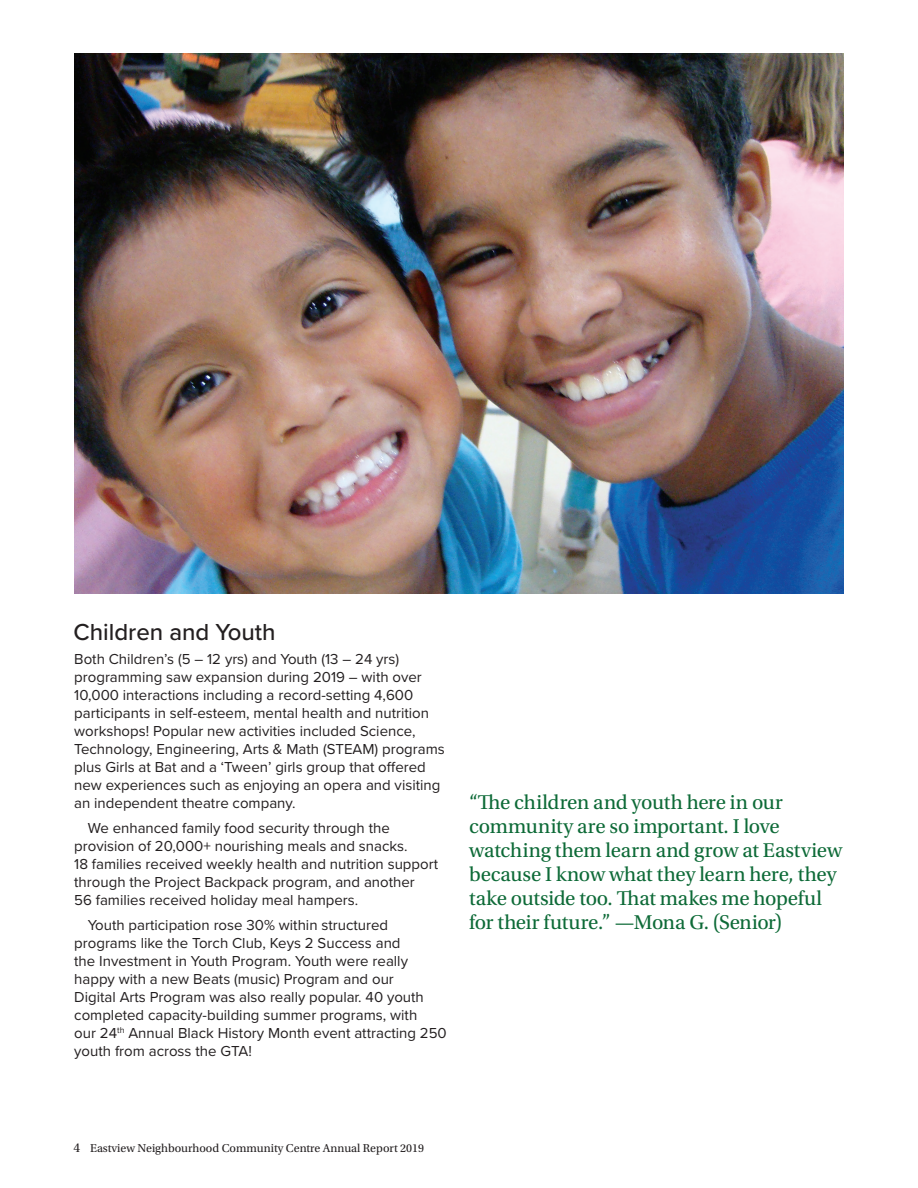
<style>
.page{position:relative;width:918px;height:1188px;background:#fff}
.page>*{position:absolute;margin:0;border:0;box-sizing:border-box;transform-origin:0 0}
.t1{font:500 24px "Proxima Nova";color:#231f20}
.t2{font:21px/24px "Utopia Std";letter-spacing:-.01em;color:#0d6a37}
.t3{font:15px/18px "Proxima Nova";color:#231f20}
.t4{font:12px "Utopia Std";color:#231f20}
.s1{font-size:13.5px}
</style>
<div class="page">
<img style="left:74px;top:53px;width:770px;height:541px">
<p class="t1" style="left:73px;top:614px;width:204px">Children and Youth</p>
<p class="t3" style="left:74px;top:650px;width:372px">Both Children’s (5 – 12 yrs) and Youth (13 – 24 yrs) programming saw expansion during 2019 – with over 10,000 interactions including a record-setting 4,600 participants in self-esteem, mental health and nutrition workshops! Popular new activities included Science, Technology, Engineering, Arts &amp; Math (STEAM) programs plus Girls at Bat and a ‘Tween’ girls group that offered new experiences such as enjoying an opera and visiting an independent theatre company.</p>
<p class="t3" style="left:74px;top:818px;width:365px;text-indent:14px">We enhanced family food security through the provision of 20,000+ nourishing meals and snacks.<br>18 families received weekly health and nutrition support through the Project Backpack program, and another<br>56 families received holiday meal hampers.</p>
<p class="t3" style="left:74px;top:915px;width:374px;text-indent:14px">Youth participation rose 30% within structured programs like the Torch Club, Keys 2 Success and<br>the Investment in Youth Program. Youth were really happy with a new Beats (music) Program and our<br>Digital Arts Program was also really popular. 40 youth completed capacity-building summer programs, with<br>our 24<sup>th</sup> Annual Black History Month event attracting 250 youth from across the GTA!</p>
<p class="t2" style="left:469px;top:790px;width:375px">“The children and youth here in our community are so important. I love watching them learn and grow at Eastview because I know what they learn here, they take outside too. That makes me hopeful for their future.” —Mona G. (Senior)</p>
<p class="t4" style="left:73px;top:1141px;width:352px"><span class="s1">4</span> Eastview Neighbourhood Community Centre Annual Report 2019</p>
</div>
